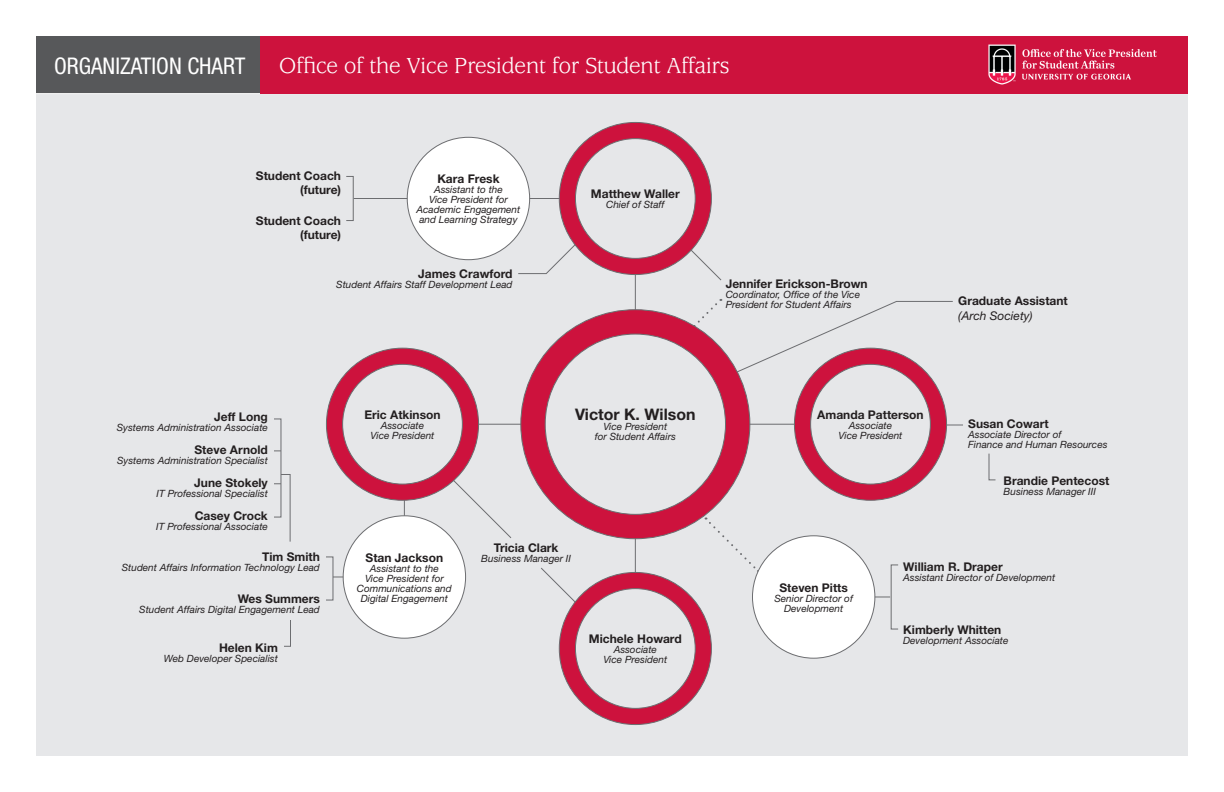
<style>
.page{position:relative;width:1224px;height:792px;background:#fff}
.page>*{position:absolute;margin:0;border:0;box-sizing:border-box;transform-origin:0 0}
.t1{font:24px "Usherwood";letter-spacing:-.025em;color:#fff}
.t2{font:condensed 23px "Helvetica Neue";color:#fff}
.t3{font:700 15.9px "Helvetica Neue";color:#231f20}
.t4{font:700 12px/14.4px "Helvetica Neue";color:#231f20;text-align:right}
.t5{font:italic 12px "Helvetica Neue";color:#231f20}
.t6{font:italic 10px/10px "Helvetica Neue";color:#231f20;text-align:center}
</style>
<div class="page">
<div style="left:36px;top:94px;width:1152px;height:662px;background:#e6e7e9"></div>
<div style="left:36px;top:36px;width:225px;height:58px;background:#57585a"></div>
<hr style="left:36px;top:93px;width:1152px;height:1px;background:#fff">
<div style="left:261px;top:36px;width:927px;height:58px;background:#cd123d"></div>
<img style="left:988px;top:44px;width:169px;height:41px">
<svg style="left:710px;top:299px;width:11px;height:10px"></svg>
<hr style="left:938px;top:424px;width:25px;height:2px;background:#6c6d70">
<hr style="left:333px;top:576px;width:57px;height:1px;background:#6c6d70">
<hr style="left:635px;top:263px;width:1px;height:56px;background:#6c6d70">
<svg style="left:284px;top:620px;width:7px;height:27px"></svg>
<svg style="left:988px;top:453px;width:8px;height:28px"></svg>
<hr style="left:474px;top:424px;width:56px;height:1px;background:#6c6d70">
<hr style="left:354px;top:198px;width:56px;height:1px;background:#6c6d70">
<svg style="left:326px;top:347px;width:186px;height:192px"></svg>
<svg style="left:541px;top:540px;width:218px;height:185px"></svg>
<svg style="left:517px;top:122px;width:205px;height:159px"></svg>
<svg style="left:751px;top:301px;width:203px;height:200px"></svg>
<div style="left:346px;top:176px;width:8px;height:45px;border:1px solid #6c6d70"></div>
<div style="left:326px;top:556px;width:7px;height:45px;border:1px solid #6c6d70"></div>
<hr style="left:834px;top:596px;width:56px;height:1px;background:#6c6d70">
<div style="left:891px;top:564px;width:8px;height:66px;border:1px solid #6c6d70"></div>
<div style="left:343px;top:516px;width:123px;height:122px;background:#fff;border-radius:50%"></div>
<div style="left:752px;top:536px;width:123px;height:122px;background:#fff;border-radius:50%"></div>
<div style="left:407px;top:137px;width:123px;height:123px;background:#fff;border-radius:50%"></div>
<div style="left:274px;top:418px;width:7px;height:100px;border:1px solid #6c6d70"></div>
<svg style="left:274px;top:473px;width:17px;height:69px"></svg>
<svg style="left:520px;top:309px;width:231px;height:231px"></svg>
<h2 class="t2" style="left:54px;top:52px;width:193px">ORGANIZATION CHART</h2>
<h1 class="t1" style="left:279px;top:52px;width:452px">Office of the Vice President for Student Affairs</h1>
<p class="t4" style="left:256px;top:168px;width:87px">Student Coach (future)</p>
<p class="t4" style="left:256px;top:213px;width:87px">Student Coach (future)</p>
<p class="t4" style="left:437px;top:171px;width:64px">Kara Fresk</p>
<p class="t6" style="left:417px;top:184px;width:105px">Assistant to the<br>Vice President for<br>Academic Engagement and Learning Strategy</p>
<p class="t4" style="left:214px;top:410px;width:55px">Jeff Long</p>
<p class="t6" style="left:117px;top:423px;width:153px">Systems Administration Associate</p>
<p class="t4" style="left:195px;top:442px;width:75px">Steve Arnold</p>
<p class="t6" style="left:117px;top:455px;width:152px">Systems Administration Specialist</p>
<p class="t4" style="left:194px;top:475px;width:75px">June Stokely</p>
<p class="t6" style="left:157px;top:488px;width:113px">IT Professional Specialist</p>
<p class="t4" style="left:195px;top:508px;width:75px">Casey Crock</p>
<p class="t6" style="left:156px;top:521px;width:113px">IT Professional Associate</p>
<p class="t4" style="left:418px;top:266px;width:96px">James Crawford</p>
<p class="t6" style="left:336px;top:279px;width:178px">Student Affairs Staff Development Lead</p>
<p class="t4" style="left:364px;top:407px;width:78px">Eric Atkinson</p>
<p class="t6" style="left:371px;top:420px;width:65px">Associate<br>Vice President</p>
<p class="t4" style="left:591px;top:186px;width:90px">Matthew Waller</p>
<p class="t6" style="left:606px;top:199px;width:60px">Chief of Staff</p>
<p class="t4" style="left:726px;top:277px;width:143px">Jennifer Erickson-Brown</p>
<p class="t6" style="left:726px;top:290px;width:136px;text-align:left">Coordinator, Office of the Vice<br>President for Student Affairs</p>
<h3 class="t3" style="left:575px;top:405px;width:122px">Victor K. Wilson</h3>
<p class="t6" style="left:595px;top:422px;width:82px">Vice President<br>for Student Affairs</p>
<p class="t4" style="left:817px;top:407px;width:108px">Amanda Patterson</p>
<p class="t6" style="left:839px;top:420px;width:65px">Associate<br>Vice President</p>
<p class="t4" style="left:958px;top:294px;width:111px">Graduate Assistant</p>
<p class="t5" style="left:958px;top:308px;width:76px">(Arch Society)</p>
<p class="t4" style="left:968px;top:416px;width:82px">Susan Cowart</p>
<p class="t6" style="left:968px;top:429px;width:141px;text-align:left">Associate Director of<br>Finance and Human Resources</p>
<p class="t4" style="left:1004px;top:473px;width:107px">Brandie Pentecost</p>
<p class="t6" style="left:1004px;top:486px;width:94px">Business Manager III</p>
<p class="t4" style="left:494px;top:540px;width:66px">Tricia Clark</p>
<p class="t6" style="left:481px;top:553px;width:91px">Business Manager II</p>
<p class="t4" style="left:262px;top:550px;width:59px">Tim Smith</p>
<p class="t6" style="left:122px;top:563px;width:200px">Student Affairs Information Technology Lead</p>
<p class="t4" style="left:903px;top:560px;width:101px">William R. Draper</p>
<p class="t6" style="left:903px;top:573px;width:154px">Assistant Director of Development</p>
<p class="t4" style="left:366px;top:550px;width:79px">Stan Jackson</p>
<p class="t6" style="left:357px;top:563px;width:96px">Assistant to the<br>Vice President for<br>Communications and<br>Digital Engagement</p>
<p class="t4" style="left:779px;top:580px;width:70px">Steven Pitts</p>
<p class="t6" style="left:774px;top:593px;width:80px">Senior Director of<br>Development</p>
<p class="t4" style="left:238px;top:592px;width:84px">Wes Summers</p>
<p class="t6" style="left:139px;top:605px;width:182px">Student Affairs Digital Engagement Lead</p>
<p class="t4" style="left:219px;top:641px;width:60px">Helen Kim</p>
<p class="t6" style="left:164px;top:654px;width:116px">Web Developer Specialist</p>
<p class="t4" style="left:589px;top:631px;width:94px">Michele Howard</p>
<p class="t6" style="left:603px;top:644px;width:65px">Associate<br>Vice President</p>
<p class="t4" style="left:903px;top:623px;width:100px">Kimberly Whitten</p>
<p class="t6" style="left:903px;top:636px;width:107px">Development Associate</p>
</div>
